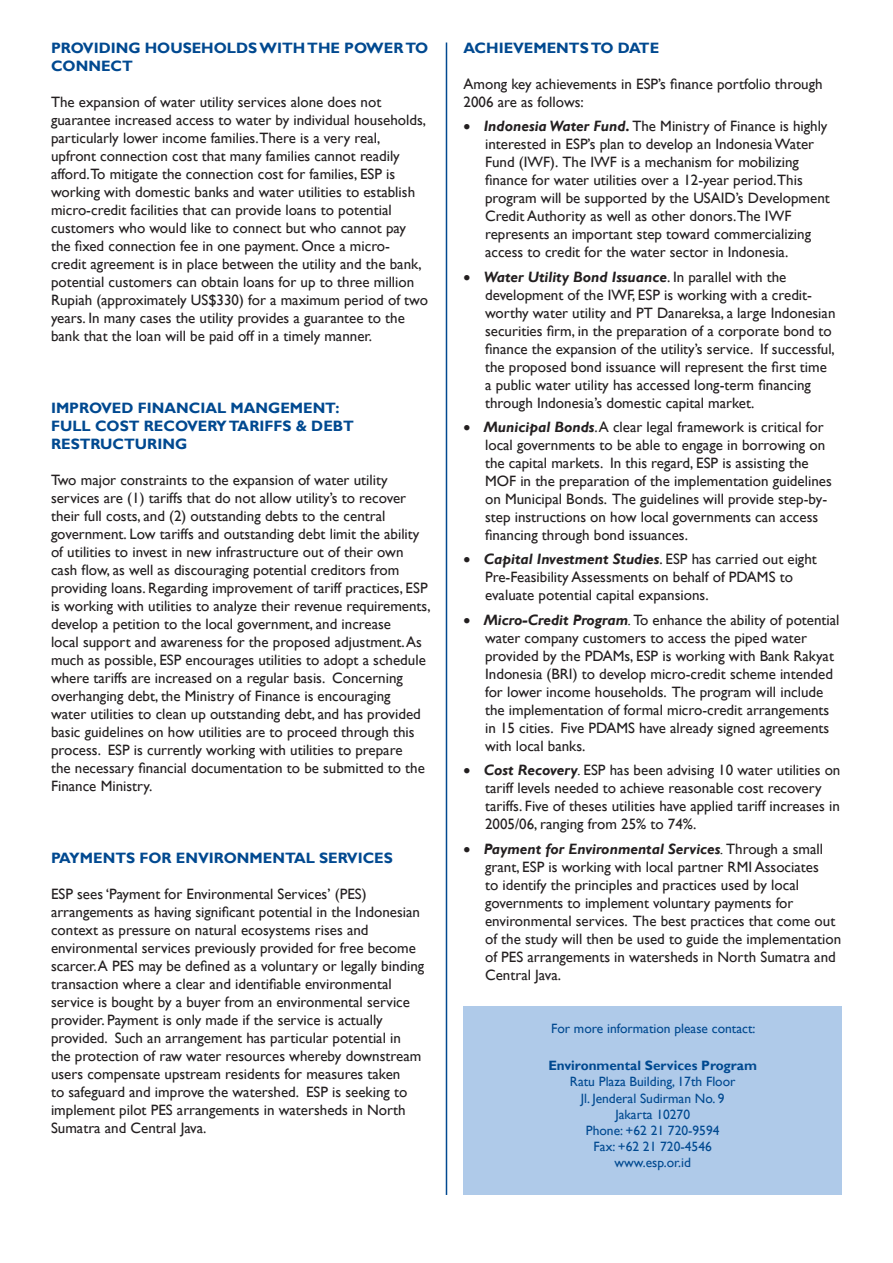
<style>
.page{position:relative;width:893px;height:1263px;background:#fff}
.page>*{position:absolute;margin:0;border:0;box-sizing:border-box;transform-origin:0 0}
.t1{font:15px/18px "Gill Sans";color:#231f20}
.t2{font:700 15px/18px "Gill Sans";color:#014990}
.t3{font:13.5px "Gill Sans";color:#004990}
.t4{font:700 13.5px "Gill Sans";color:#004990}
.s1{font-weight:700;font-style:italic}
.s2{font-weight:700}
.s3{font-style:italic}
</style>
<div class="page">
<hr style="left:446px;top:43px;width:1px;height:1152px;background:#014990">
<div style="left:463px;top:1006px;width:379px;height:189px;background:#afcae9"></div>
<p class="t2" style="left:51px;top:39px;width:379px">PROVIDING HOUSEHOLDS WITH THE POWER TO<br>CONNECT</p>
<p class="t1" style="left:51px;top:93px;width:378px">The expansion of water utility services alone does not guarantee increased access to water by individual households, particularly lower income families.There is a very real, upfront connection cost that many families cannot readily afford.To mitigate the connection cost for families, ESP is working with domestic banks and water utilities to establish micro-credit facilities that can provide loans to potential customers who would like to connect but who cannot pay the fixed connection fee in one payment. Once a micro&shy;credit agreement is in place between the utility and the bank, potential customers can obtain loans for up to three million Rupiah (approximately US$330) for a maximum period of two years. In many cases the utility provides a guarantee to the bank that the loan will be paid off in a timely manner.</p>
<p class="t2" style="left:51px;top:399px;width:305px">IMPROVED FINANCIAL MANGEMENT:<br>FULL COST RECOVERY TARIFFS &amp; DEBT<br>RESTRUCTURING</p>
<p class="t1" style="left:51px;top:471px;width:381px">Two major constraints to the expansion of water utility services are (1) tariffs that do not allow utility’s to recover their full costs, and (2) outstanding debts to the central government. Low tariffs and outstanding debt limit the ability of utilities to invest in new infrastructure out of their own cash flow, as well as discouraging potential creditors from providing loans. Regarding improvement of tariff practices, ESP is working with utilities to analyze their revenue requirements, develop a petition to the local government, and increase<br>local support and awareness for the proposed adjustment. As much as possible, ESP encourages utilities to adopt a schedule where tariffs are increased on a regular basis. Concerning overhanging debt, the Ministry of Finance is encouraging<br>water utilities to clean up outstanding debt, and has provided basic guidelines on how utilities are to proceed through this process. ESP is currently working with utilities to prepare<br>the necessary financial documentation to be submitted to the Finance Ministry.</p>
<p class="t2" style="left:51px;top:849px;width:343px">PAYMENTS FOR ENVIRONMENTAL SERVICES</p>
<p class="t1" style="left:51px;top:885px;width:375px">ESP sees ‘Payment for Environmental Services’ (PES) arrangements as having significant potential in the Indonesian context as pressure on natural ecosystems rises and environmental services previously provided for free become scarcer. A PES may be defined as a voluntary or legally binding transaction where a clear and identifiable environmental service is bought by a buyer from an environmental service provider. Payment is only made if the service is actually provided. Such an arrangement has particular potential in<br>the protection of raw water resources whereby downstream users compensate upstream residents for measures taken<br>to safeguard and improve the watershed. ESP is seeking to implement pilot PES arrangements in watersheds in North Sumatra and Central Java.</p>
<p class="t2" style="left:463px;top:39px;width:197px">ACHIEVEMENTS TO DATE</p>
<p class="t1" style="left:463px;top:75px;width:361px">Among key achievements in ESP’s finance portfolio through<br>2006 are as follows:</p>
<p class="t1" style="left:485px;top:117px;width:346px;text-indent:-22px">• <span class="s1">Indonesia Water Fund</span><span class="s2">.</span> The Ministry of Finance is highly interested in ESP’s plan to develop an Indonesia Water Fund (IWF). The IWF is a mechanism for mobilizing finance for water utilities over a 12-year period.This program will be supported by the USAID’s Development Credit Authority as well as other donors.The IWF represents an important step toward commercializing access to credit for the water sector in Indonesia.</p>
<p class="t1" style="left:485px;top:268px;width:352px;text-indent:-22px">• <span class="s1">Water Utility Bond Issuance</span>. In parallel with the development of the IWF, ESP is working with a credit&shy;worthy water utility and PT Danareksa, a large Indonesian securities firm, in the preparation of a corporate bond to finance the expansion of the utility’s service. If successful, the proposed bond issuance will represent the first time a public water utility has accessed long-term financing through Indonesia’s domestic capital market.</p>
<p class="t1" style="left:485px;top:418px;width:348px;text-indent:-22px">• <span class="s1">Municipal Bonds</span>. A clear legal framework is critical for local governments to be able to engage in borrowing on the capital markets. In this regard, ESP is assisting the MOF in the preparation of the implementation guidelines on Municipal Bonds. The guidelines will provide step-by&shy;step instructions on how local governments can access financing through bond issuances.</p>
<p class="t1" style="left:485px;top:551px;width:333px;text-indent:-22px">• <span class="s1">Capital Investment Studies</span>. ESP has carried out eight<br>Pre-Feasibility Assessments on behalf of PDAMS to evaluate potential capital expansions.</p>
<p class="t1" style="left:485px;top:611px;width:356px;text-indent:-22px">• <span class="s1">Micro-Credit Program</span><span class="s3">.</span> To enhance the ability of potential water company customers to access the piped water provided by the PDAMs, ESP is working with Bank Rakyat Indonesia (BRI) to develop micro-credit scheme intended for lower income households. The program will include the implementation of formal micro-credit arrangements in 15 cities. Five PDAMS have already signed agreements with local banks.</p>
<p class="t1" style="left:485px;top:761px;width:357px;text-indent:-22px">• <span class="s1">Cost Recovery</span><span class="s3">.</span> ESP has been advising 10 water utilities on tariff levels needed to achieve reasonable cost recovery tariffs. Five of theses utilities have applied tariff increases in 2005/06, ranging from 25% to 74%.</p>
<p class="t1" style="left:485px;top:840px;width:358px;text-indent:-22px">• <span class="s1">Payment for Environmental Services</span><span class="s3">.</span> Through a small grant, ESP is working with local partner RMI Associates<br>to identify the principles and practices used by local governments to implement voluntary payments for environmental services. The best practices that come out of the study will then be used to guide the implementation of PES arrangements in watersheds in North Sumatra and Central Java.</p>
<p class="t3" style="left:551px;top:1020px;width:206px">For more information please contact:</p>
<p class="t4" style="left:548px;top:1057px;width:210px">Environmental Services Program</p>
<p class="t3" style="left:570px;top:1074px;width:167px">Ratu Plaza Building, 17th Floor</p>
<p class="t3" style="left:581px;top:1090px;width:145px">Jl. Jenderal Sudirman No. 9</p>
<p class="t3" style="left:615px;top:1106px;width:76px">Jakarta 10270</p>
<p class="t3" style="left:586px;top:1122px;width:135px">Phone: +62 21 720-9594</p>
<p class="t3" style="left:594px;top:1139px;width:120px">Fax: +62 21 720-4546</p>
<p class="t3" style="left:614px;top:1155px;width:78px">www.esp.or.id</p>
</div>
